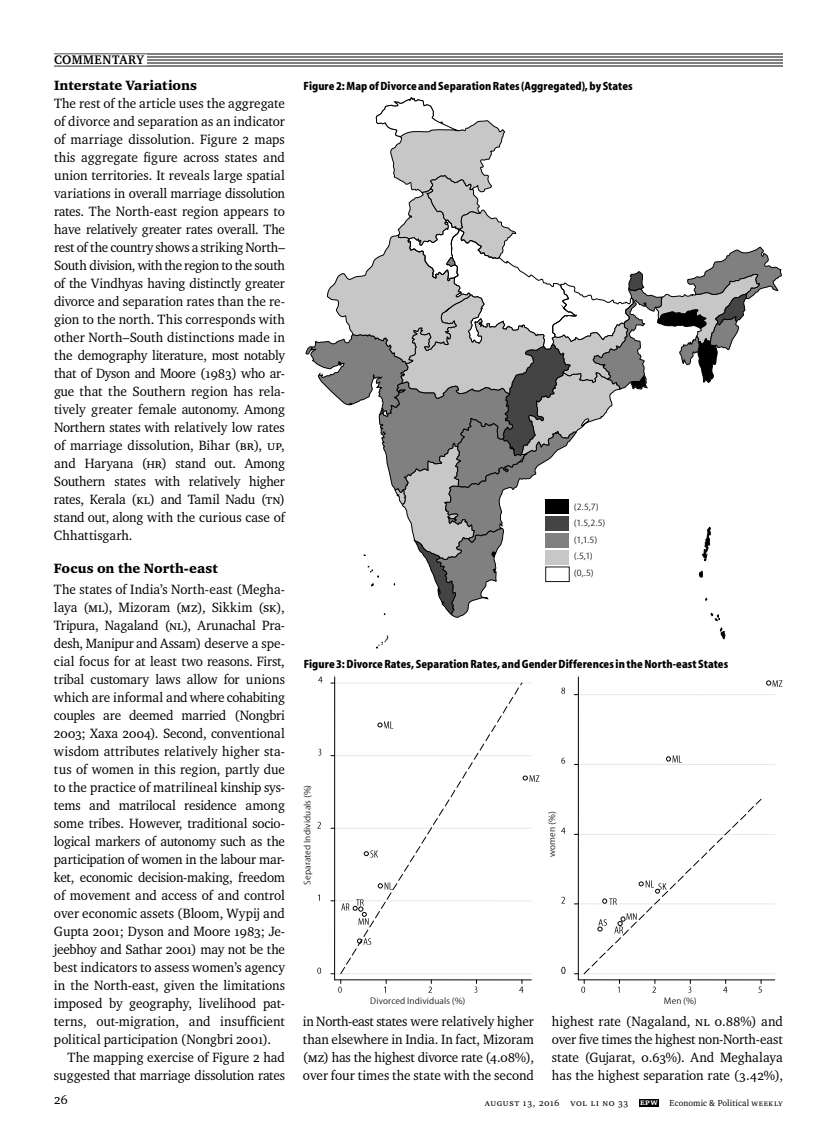
<style>
.page{position:relative;width:837px;height:1134px;background:#fff}
.page>*{position:absolute;margin:0;border:0;box-sizing:border-box;transform-origin:0 0}
.t1{font:13.8px/18px "EPW Charter";letter-spacing:-.005em;color:#000;text-align:justify}
.t2{font:900 13.8px "EPW2 Charter";letter-spacing:.005em;color:#000}
.t3{font:13.5px "EPW Charter";color:#000}
.t4{font:700 12.75px "EPW Charter";letter-spacing:.04em;color:#000}
.t5{font:800 12px "EPW Sans 3";letter-spacing:.005em;color:#000}
.t6{font:9.75px "EPW Charter Scap";letter-spacing:.05em;color:#000}
.t7{font:300 9.6px/16.5px "EPW Sans 1";letter-spacing:.01em;color:#000;scale:1.2 1}
.t8{font:9px "EPW Charter";letter-spacing:.005em;color:#000}
.s1{font-family:"EPW Charter Scap"}
.s2{font-weight:700;font-size:9px;color:#fff}
</style>
<div class="page">
<hr style="left:54px;top:54px;width:729px;height:1px;background:#000">
<hr style="left:54px;top:57px;width:729px;height:1px;background:#000">
<hr style="left:54px;top:60px;width:729px;height:1px;background:#000">
<hr style="left:54px;top:63px;width:729px;height:1px;background:#000">
<hr style="left:54px;top:66px;width:729px;height:1px;background:#000">
<div style="left:54px;top:54px;width:93px;height:11px;background:#fff"></div>
<div style="left:639px;top:1099px;width:20px;height:7px;background:#000"></div>
<svg style="left:305px;top:97px;width:477px;height:552px"></svg>
<hr style="left:334px;top:677px;width:1px;height:303px;background:#000">
<svg style="left:318px;top:967px;width:4px;height:7px"></svg>
<svg style="left:318px;top:821px;width:3px;height:8px"></svg>
<svg style="left:318px;top:748px;width:4px;height:8px"></svg>
<svg style="left:318px;top:676px;width:4px;height:7px"></svg>
<svg style="left:331px;top:682px;width:208px;height:311px"></svg>
<hr style="left:578px;top:973px;width:197px;height:1px;background:#e8e8e8">
<hr style="left:578px;top:903px;width:197px;height:1px;background:#e8e8e8">
<hr style="left:578px;top:834px;width:197px;height:1px;background:#e8e8e8">
<hr style="left:578px;top:764px;width:197px;height:1px;background:#e8e8e8">
<hr style="left:578px;top:694px;width:197px;height:1px;background:#e8e8e8">
<svg style="left:766px;top:680px;width:17px;height:7px"></svg>
<svg style="left:666px;top:755px;width:16px;height:8px"></svg>
<hr style="left:578px;top:677px;width:1px;height:303px;background:#000">
<svg style="left:562px;top:966px;width:4px;height:8px"></svg>
<svg style="left:562px;top:896px;width:3px;height:8px"></svg>
<svg style="left:562px;top:827px;width:4px;height:7px"></svg>
<svg style="left:562px;top:757px;width:4px;height:7px"></svg>
<svg style="left:562px;top:687px;width:4px;height:7px"></svg>
<hr style="left:578px;top:980px;width:197px;height:1px;background:#000">
<svg style="left:574px;top:798px;width:189px;height:195px"></svg>
<p class="t4" style="left:54px;top:55px;width:91px">COMMENTARY</p>
<p class="t2" style="left:54px;top:80px;width:145px">Interstate Variations</p>
<p class="t1" style="left:54px;top:95px;width:233px">The rest of the article uses the aggregate of divorce and separation as an indicator of marriage dissolution. Figure 2 maps this aggregate figure across states and union territories. It reveals large spatial variations in overall marriage dissolution rates. The North-east region appears to have relatively greater rates overall. The rest of the country shows a striking North– South division, with the region to the south of the Vindhyas having distinctly greater divorce and separation rates than the re&shy;gion to the north. This corresponds with other North–South distinctions made in the demography litera ture, most notably that of Dyson and Moore (1983) who ar&shy;gue that the Southern region has rela&shy;tively greater female autonomy. Among Northern states with relatively low rates of marriage dissolution, Bihar (<span class="s1">BR</span>), <span class="s1">UP</span>, and Haryana (<span class="s1">HR</span>) stand out. Among Southern states with relatively higher rates, Kerala (<span class="s1">KL</span>) and Tamil Nadu (<span class="s1">TN</span>) stand out, along with the curious case of Chhattisgarh.</p>
<p class="t2" style="left:54px;top:563px;width:165px">Focus on the North-east</p>
<p class="t1" style="left:54px;top:581px;width:233px">The states of India’s North-east (Megha&shy;laya <span class="s1">(ML)</span>, Mizoram <span class="s1">(MZ)</span>, Sikkim <span class="s1">(SK)</span>, Tripura, Nagaland <span class="s1">(NL)</span>, Arunachal Pra&shy;desh, Manipur and Assam) deserve a spe&shy;cial focus for at least two reasons. First, tribal customary laws allow for unions which are informal and where cohabiting couples are deemed married (Nongbri 2003; Xaxa 2004). Second, conventional wisdom attributes relatively higher sta&shy;tus of women in this region, partly due to the practice of matrilineal kinship sys&shy;tems and matrilocal residence among some tribes. However, traditional socio&shy;logical markers of auto nomy such as the participation of women in the labour mar&shy;ket, economic decision-making, freedom of movement and acc ess of and control over economic assets (Bloom, Wypij and Gupta 2001; Dyson and Moore 1983; Je&shy;jeebhoy and Sathar 2001) may not be the best indicators to assess women’s agency in the North-east, given the limitations imp o sed by geography, livelihood pat&shy;terns, out-migration, and insufficient political participation (Nongbri 2001).</p>
<p class="t1" style="left:54px;top:1049px;width:233px;text-align:right">The mapping exercise of Figure 2 had suggested that marriage dissolution rates</p>
<p class="t5" style="left:304px;top:81px;width:331px">Figure 2: Map of Divorce and Separation Rates (Aggregated), by States</p>
<p class="t7" style="left:574px;top:499px;width:28px">(2.5,7) (1.5,2.5) (1,1.5) (.5,1) (0,.5)</p>
<p class="t5" style="left:304px;top:660px;width:426px">Figure 3: Divorce Rates, Separation Rates, and Gender Differences in the North-east States</p>
<p class="t7" style="left:300px;top:885px;width:85px;rotate:-90deg">Separated Individuals (%)</p>
<p class="t7" style="left:544px;top:857px;width:39px;rotate:-90deg">women (%)</p>
<p class="t7" style="left:370px;top:993px;width:81px">Divorced Individuals (%)</p>
<p class="t7" style="left:664px;top:993px;width:29px">Men (%)</p>
<p class="t1" style="left:303px;top:1013px;width:233px">in North-east states were relatively higher than elsewhere in India. In fact, Mizoram (<span class="s1">MZ</span>) has the highest divorce rate (4.08%), over four times the state with the second</p>
<p class="t1" style="left:552px;top:1013px;width:233px">highest rate (Nagaland, <span class="s1">NL</span> 0.88%) and over five times the highest non-North-east state (Gujarat, 0.63%). And Meghalaya has the highest separation rate (3.42%),</p>
<p class="t3" style="left:54px;top:1094px;width:15px">26</p>
<p class="t6" style="left:485px;top:1097px;width:175px">AUGUST 13, 2016 vol lI no 33 <span class="s2">EPW</span></p>
<p class="t8" style="left:670px;top:1099px;width:115px">Economic &amp; Political <span class="s1">Weekly</span></p>
</div>
